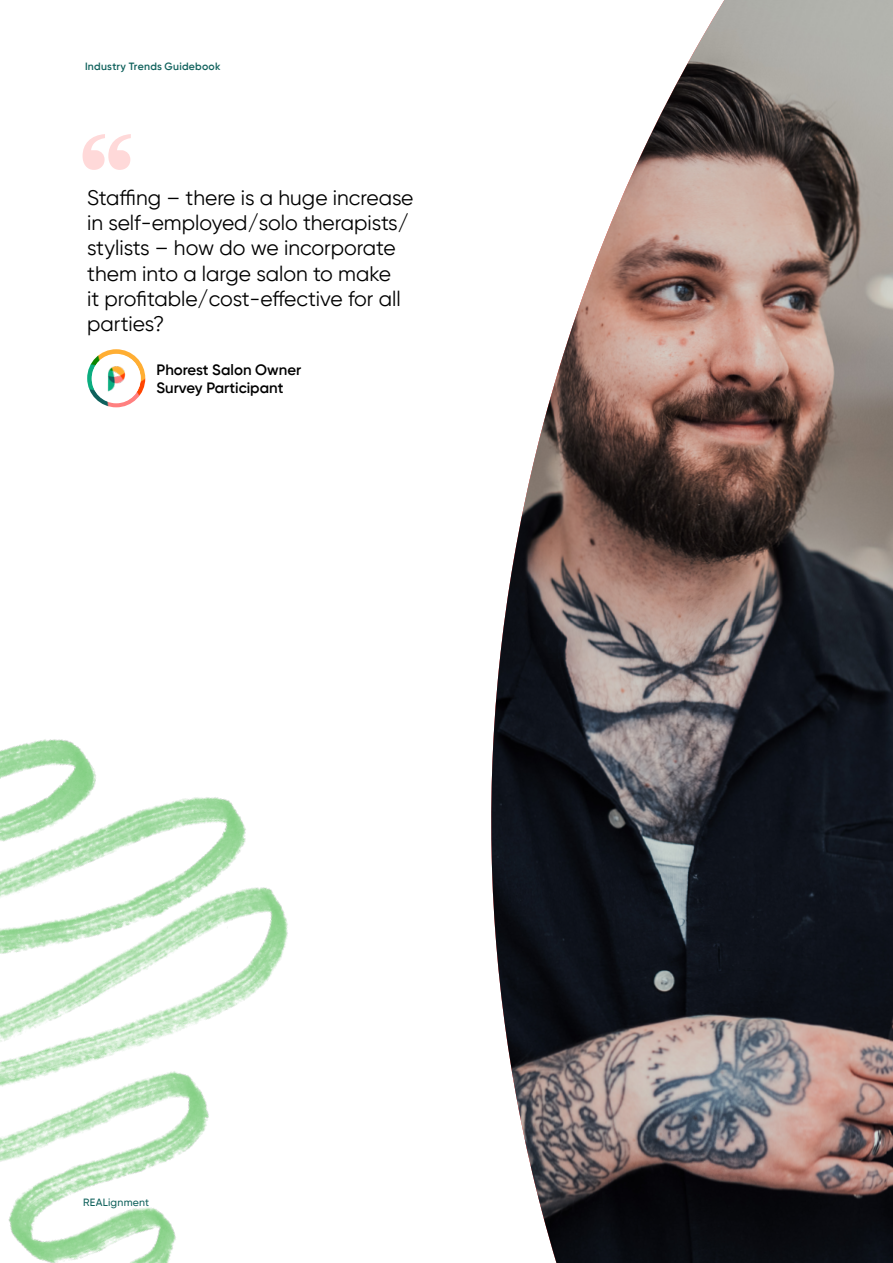
<style>
.page{position:relative;width:893px;height:1263px;background:#fff}
.page>*{position:absolute;margin:0;border:0;box-sizing:border-box;transform-origin:0 0}
.t1{font:150px "Tiempos Headline";color:#ff8080}
.t2{font:21px/25.2px "Gilroy";color:#000}
.t3{font:600 15px/18px "Gilroy";color:#000}
.t4{font:600 10.5px "Gilroy";letter-spacing:.02em;color:#0f615c}
.t5{font:500 10.5px "Gilroy";letter-spacing:.025em;color:#0f615c}
</style>
<div class="page">
<img style="left:87px;top:349px;width:58px;height:58px">
<div style="left:92px;top:354px;width:49px;height:49px;background:#fff;border-radius:50%"></div>
<img style="left:107px;top:366px;width:19px;height:26px">
<img style="left:491px;top:0;width:402px;height:1263px">
<img style="left:0;top:739px;width:288px;height:524px">
<p class="t4" style="left:85px;top:60px;width:137px">Industry Trends Guidebook</p>
<h1 class="t1" style="left:77px;top:92px;width:60px">“</h1>
<p class="t2" style="left:87px;top:185px;width:328px">Staffing – there is a huge increase in self-employed/solo therapists/ stylists – how do we incorporate them into a large salon to make<br>it profitable/cost-effective for all parties?</p>
<p class="t3" style="left:156px;top:361px;width:146px">Phorest Salon Owner<br>Survey Participant</p>
<p class="t5" style="left:83px;top:1196px;width:68px">REALignment</p>
</div>
